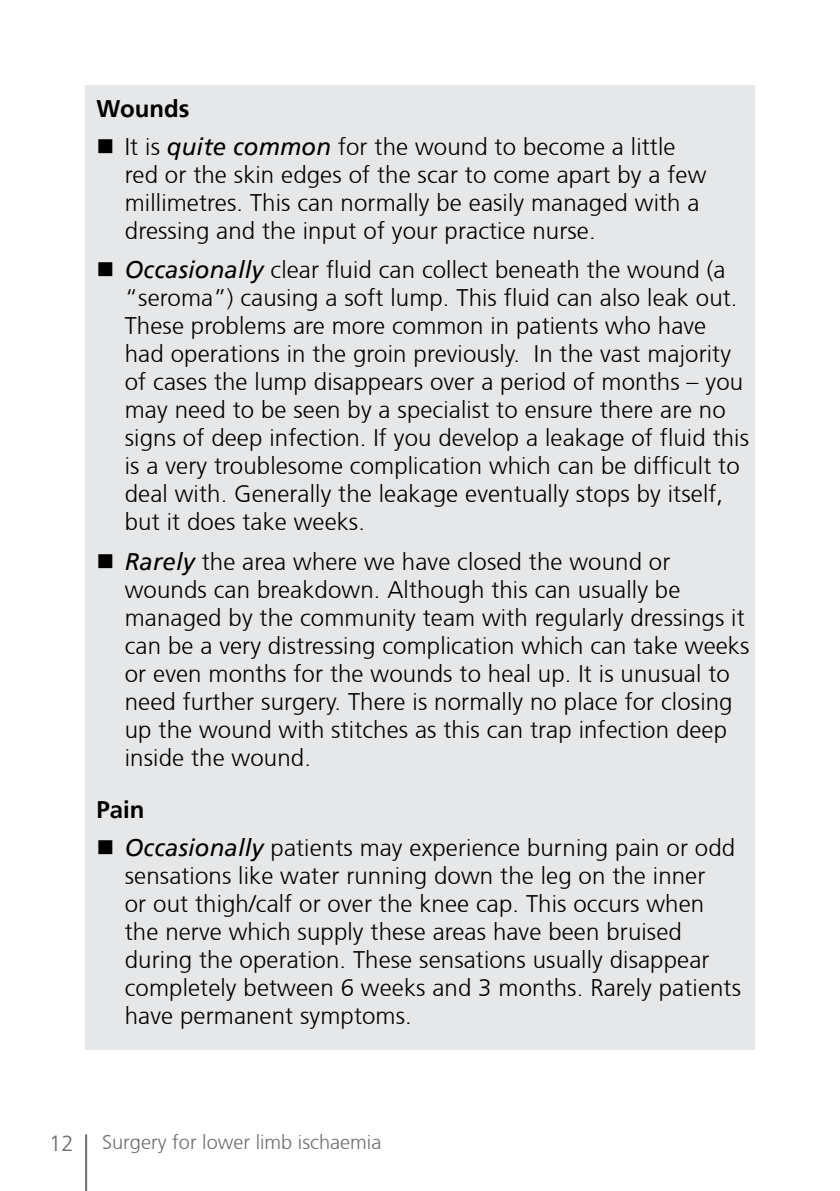
<style>
.page{position:relative;width:840px;height:1191px;background:#fff}
.page>*{position:absolute;margin:0;border:0;box-sizing:border-box;transform-origin:0 0}
.t1{font:300 24px/28px "Frutiger CE";letter-spacing:.005em;color:#000}
.t2{font:700 24px "Frutiger";color:#000}
.t3{font:300 22px "Frutiger CE";color:#6d6e71}
.t4{font:300 20px "Frutiger CE";color:#6d6e71}
.s1{font-family:"Frutiger";font-weight:400;font-style:italic}
</style>
<div class="page">
<div style="left:85px;top:85px;width:669px;height:964px;background:#e6e7e8"></div>
<hr style="left:85px;top:1134px;width:2px;height:57px;background:#6d6e71">
<p class="t2" style="left:96px;top:95px;width:94px">Wounds</p>
<p class="t1" style="left:125px;top:132px;width:582px">It is <span class="s1">quite common</span> for the wound to become a little red or the skin edges of the scar to come apart by a few millimetres. This can normally be easily managed with a dressing and the input of your practice nurse.</p>
<p class="t1" style="left:125px;top:255px;width:625px"><span class="s1">Occasionally</span> clear fluid can collect beneath the wound (a “seroma”) causing a soft lump. This fluid can also leak out.<br>These problems are more common in patients who have had operations in the groin previously. In the vast majority of cases the lump disappears over a period of months – you may need to be seen by a specialist to ensure there are no signs of deep infection. If you develop a leakage of fluid this is a very troublesome complication which can be difficult to deal with. Generally the leakage eventually stops by itself, but it does take weeks.</p>
<p class="t1" style="left:125px;top:547px;width:625px"><span class="s1">Rarely</span> the area where we have closed the wound or wounds can breakdown. Although this can usually be managed by the community team with regularly dressings it can be a very distressing complication which can take weeks or even months for the wounds to heal up. It is unusual to need further surgery. There is normally no place for closing up the wound with stitches as this can trap infection deep inside the wound.</p>
<p class="t2" style="left:96px;top:796px;width:50px">Pain</p>
<p class="t1" style="left:125px;top:833px;width:617px"><span class="s1">Occasionally</span> patients may experience burning pain or odd sensations like water running down the leg on the inner<br>or out thigh/calf or over the knee cap. This occurs when the nerve which supply these areas have been bruised during the operation. These sensations usually disappear completely between 6 weeks and 3 months. Rarely patients have permanent symptoms.</p>
<p class="t3" style="left:49px;top:1130px;width:26px">12</p>
<p class="t4" style="left:102px;top:1130px;width:280px">Surgery for lower limb ischaemia</p>
</div>
